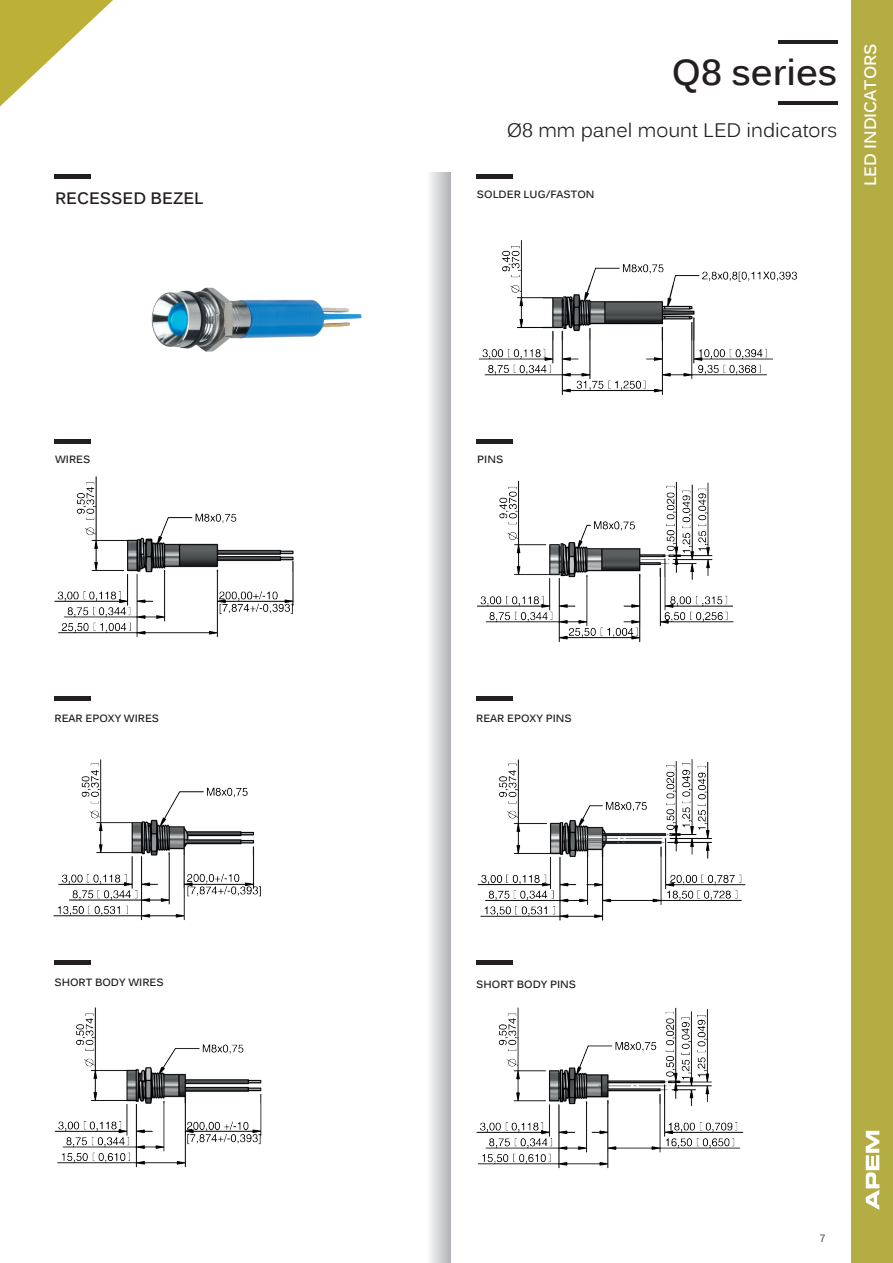
<style>
.page{position:relative;width:893px;height:1263px;background:#fff}
.page>*{position:absolute;margin:0;border:0;box-sizing:border-box;transform-origin:0 0}
.t1{font:700 36px "Kalinga";color:#231f20}
.t2{font:19.5px "Kalinga";color:#231f20}
.t3{font:700 16.5px "Kalinga";color:#231f20}
.t4{font:700 16.5px "Kalinga";color:#fff}
.t5{font:700 10.5px "Kalinga";color:#231f20}
.t6{font:10.5px "Kalinga";color:#231f20}
</style>
<div class="page">
<hr style="left:55px;top:175px;width:36px;height:4px;background:#231f20">
<hr style="left:476px;top:175px;width:37px;height:4px;background:#231f20">
<hr style="left:55px;top:697px;width:36px;height:4px;background:#231f20">
<hr style="left:476px;top:697px;width:37px;height:4px;background:#231f20">
<hr style="left:55px;top:960px;width:36px;height:4px;background:#231f20">
<hr style="left:476px;top:960px;width:37px;height:4px;background:#231f20">
<svg style="left:430px;top:172px;width:20px;height:1091px;background:#d4d5d7"></svg>
<img style="left:478px;top:240px;width:319px;height:155px">
<img style="left:476px;top:439px;width:258px;height:204px">
<img style="left:54px;top:398px;width:397px;height:282px">
<img style="left:430px;top:737px;width:316px;height:200px">
<img style="left:53px;top:751px;width:389px;height:186px">
<img style="left:430px;top:1005px;width:314px;height:181px">
<img style="left:54px;top:1007px;width:208px;height:161px">
<img style="left:151px;top:287px;width:211px;height:65px">
<hr style="left:778px;top:101px;width:59px;height:4px;background:#231f20">
<hr style="left:778px;top:41px;width:59px;height:3px;background:#231f20">
<svg style="left:0;top:0;width:113px;height:106px"></svg>
<div style="left:851px;top:0;width:42px;height:1263px;background:#b4ad44"></div>
<svg style="left:866px;top:1131px;width:13px;height:79px"></svg>
<p class="t3" style="left:55px;top:188px;width:150px">RECESSED BEZEL</p>
<p class="t1" style="left:672px;top:49px;width:167px">Q8 series</p>
<p class="t2" style="left:507px;top:118px;width:332px">Ø8 mm panel mount LED indicators</p>
<p class="t5" style="left:477px;top:188px;width:119px">SOLDER LUG/FASTON</p>
<h3 class="t4" style="left:859px;top:186px;width:144px;rotate:-90deg">LED INDICATORS</h3>
<p class="t5" style="left:55px;top:453px;width:37px">WIRES</p>
<p class="t5" style="left:477px;top:453px;width:28px">PINS</p>
<p class="t5" style="left:55px;top:712px;width:106px">REAR EPOXY WIRES</p>
<p class="t5" style="left:476px;top:712px;width:97px">REAR EPOXY PINS</p>
<p class="t5" style="left:55px;top:975px;width:111px">SHORT BODY WIRES</p>
<p class="t5" style="left:476px;top:977px;width:101px">SHORT BODY PINS</p>
<p class="t6" style="left:819px;top:1231px;width:7px">7</p>
</div>
